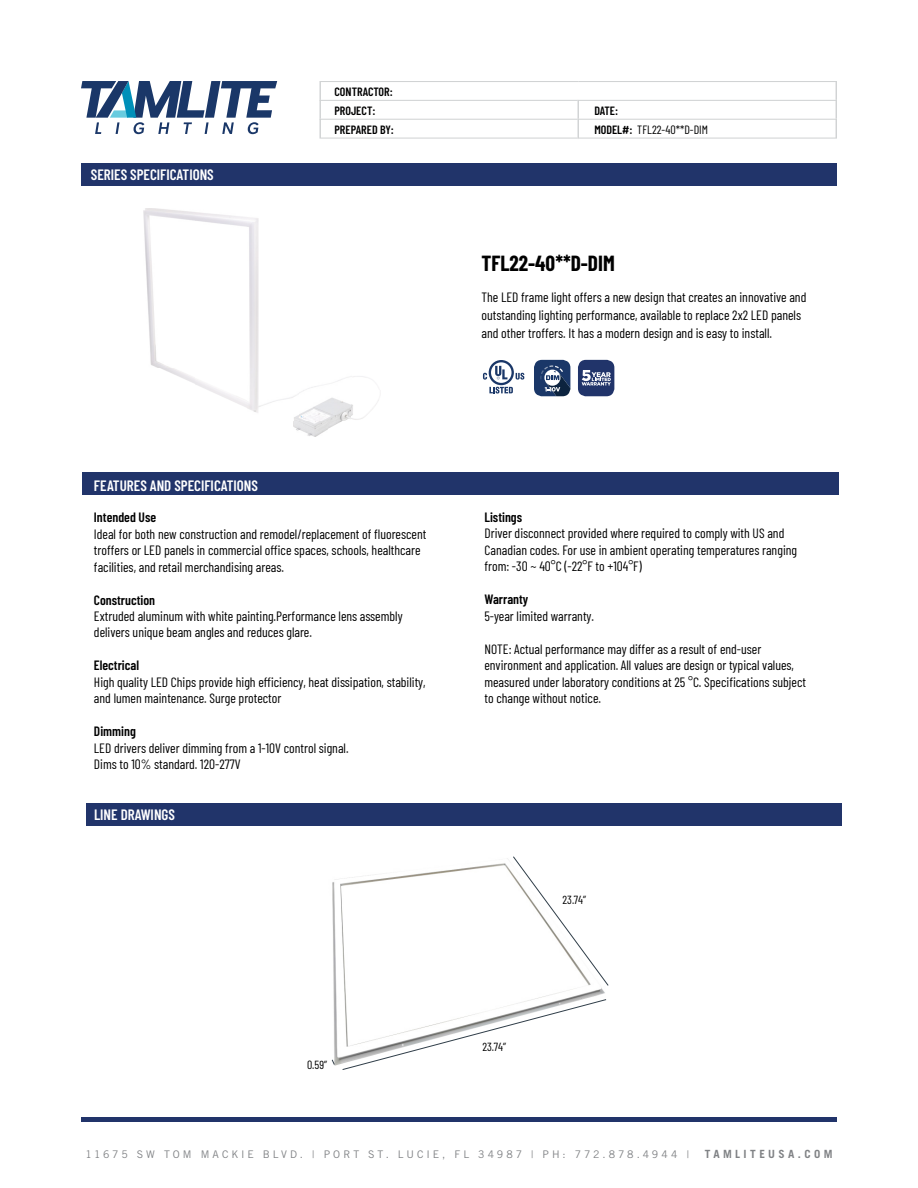
<style>
.page{position:relative;width:918px;height:1188px;background:#fff}
.page>*{position:absolute;margin:0;border:0;box-sizing:border-box;transform-origin:0 0}
.t1{font:700 21.3px "Barlow Condensed";color:#000}
.t2{font:600 15px "Barlow Condensed";color:#fff}
.t3{font:13.5px/16.5px "Barlow Condensed";color:#000}
.t4{font:600 13.5px "Barlow Condensed";color:#000}
.t5{font:600 12px/18.6px "Barlow Condensed";color:#000}
.t6{font:12px "Barlow Condensed";color:#000}
.t7{font:11.85px "Barlow Condensed";color:#000}
.t8{font:700 11.25px "Trade Gothic LT Std";letter-spacing:.3em;color:#808285}
.t9{font:10.5px "Trade Gothic LT Std";letter-spacing:.28em;color:#808285}
.s1{font-weight:600}
</style>
<div class="page">
<svg style="left:319px;top:81px;width:518px;height:58px"></svg>
<hr style="left:81px;top:1117px;width:756px;height:4px;background:#21346a">
<div style="left:81px;top:163px;width:756px;height:23px;background:#21346a"></div>
<svg style="left:81px;top:81px;width:196px;height:53px"></svg>
<div style="left:86px;top:803px;width:756px;height:22px;background:#21346a"></div>
<div style="left:82px;top:472px;width:756px;height:23px;background:#21346a"></div>
<div style="left:578px;top:360px;width:36px;height:36px;background:#21346a;border-radius:8px"></div>
<svg style="left:582px;top:370px;width:29px;height:16px"></svg>
<svg style="left:534px;top:360px;width:36px;height:36px"></svg>
<svg style="left:483px;top:360px;width:41px;height:34px"></svg>
<img style="left:144px;top:208px;width:235px;height:229px">
<img style="left:332px;top:858px;width:273px;height:208px">
<svg style="left:342px;top:999px;width:265px;height:71px"></svg>
<svg style="left:512px;top:856px;width:97px;height:130px"></svg>
<svg style="left:331px;top:1059px;width:4px;height:6px"></svg>
<p class="t2" style="left:91px;top:164px;width:124px">SERIES SPECIFICATIONS</p>
<p class="t5" style="left:334px;top:82px;width:60px">CONTRACTOR:<br>PROJECT:</p>
<p class="t5" style="left:334px;top:119px;width:61px">PREPARED BY:</p>
<p class="t5" style="left:594px;top:100px;width:25px">DATE:</p>
<p class="t6" style="left:594px;top:121px;width:115px"><span class="s1">MODEL#:</span> TFL22-40**D-DIM</p>
<h1 class="t1" style="left:481px;top:248px;width:135px">TFL22-40**D-DIM</h1>
<p class="t3" style="left:481px;top:287px;width:326px;line-height:18px">The LED frame light offers a new design that creates an innovative and outstanding lighting performance, available to replace 2x2 LED panels and other troffers. It has a modern design and is easy to install.</p>
<p class="t2" style="left:94px;top:475px;width:165px">FEATURES AND SPECIFICATIONS</p>
<p class="t4" style="left:94px;top:508px;width:64px">Intended Use</p>
<p class="t3" style="left:94px;top:524px;width:334px">Ideal for both new construction and remodel/replacement of fluorescent troffers or LED panels in commercial office spaces, schools, healthcare facilities, and retail merchandising areas.</p>
<p class="t4" style="left:94px;top:590px;width:63px">Construction</p>
<p class="t3" style="left:94px;top:607px;width:310px">Extruded aluminum with white painting.Performance lens assembly delivers unique beam angles and reduces glare.</p>
<p class="t4" style="left:94px;top:656px;width:47px">Electrical</p>
<p class="t3" style="left:94px;top:673px;width:333px">High quality LED Chips provide high efficiency, heat dissipation, stability, and lumen maintenance. Surge protector</p>
<p class="t4" style="left:94px;top:722px;width:43px">Dimming</p>
<p class="t3" style="left:94px;top:739px;width:256px">LED drivers deliver dimming from a 1-10V control signal.<br>Dims to 10% standard. 120-277V</p>
<p class="t2" style="left:94px;top:804px;width:83px">LINE DRAWINGS</p>
<p class="t7" style="left:307px;top:1056px;width:21px">0.59”</p>
<p class="t4" style="left:484px;top:508px;width:39px">Listings</p>
<p class="t3" style="left:484px;top:524px;width:314px">Driver disconnect provided where required to comply with US and<br>Canadian codes. For use in ambient operating temperatures ranging from: -30 ~ 40°C (-22°F to +104°F)</p>
<p class="t4" style="left:484px;top:590px;width:45px">Warranty</p>
<p class="t3" style="left:484px;top:607px;width:111px">5-year limited warranty.</p>
<p class="t3" style="left:484px;top:640px;width:323px">NOTE: Actual performance may differ as a result of end-user environment and application. All values are design or typical values, measured under laboratory conditions at 25 °C. Specifications subject to change without notice.</p>
<p class="t7" style="left:482px;top:1039px;width:25px">23.74”</p>
<p class="t7" style="left:562px;top:892px;width:25px">23.74”</p>
<p class="t9" style="left:86px;top:1148px;width:605px">11675 SW TOM MACKIE BLVD. | PORT ST. LUCIE, FL 34987 | PH: 772.878.4944 |</p>
<p class="t8" style="left:705px;top:1147px;width:129px">TAMLITEUSA.COM</p>
</div>
